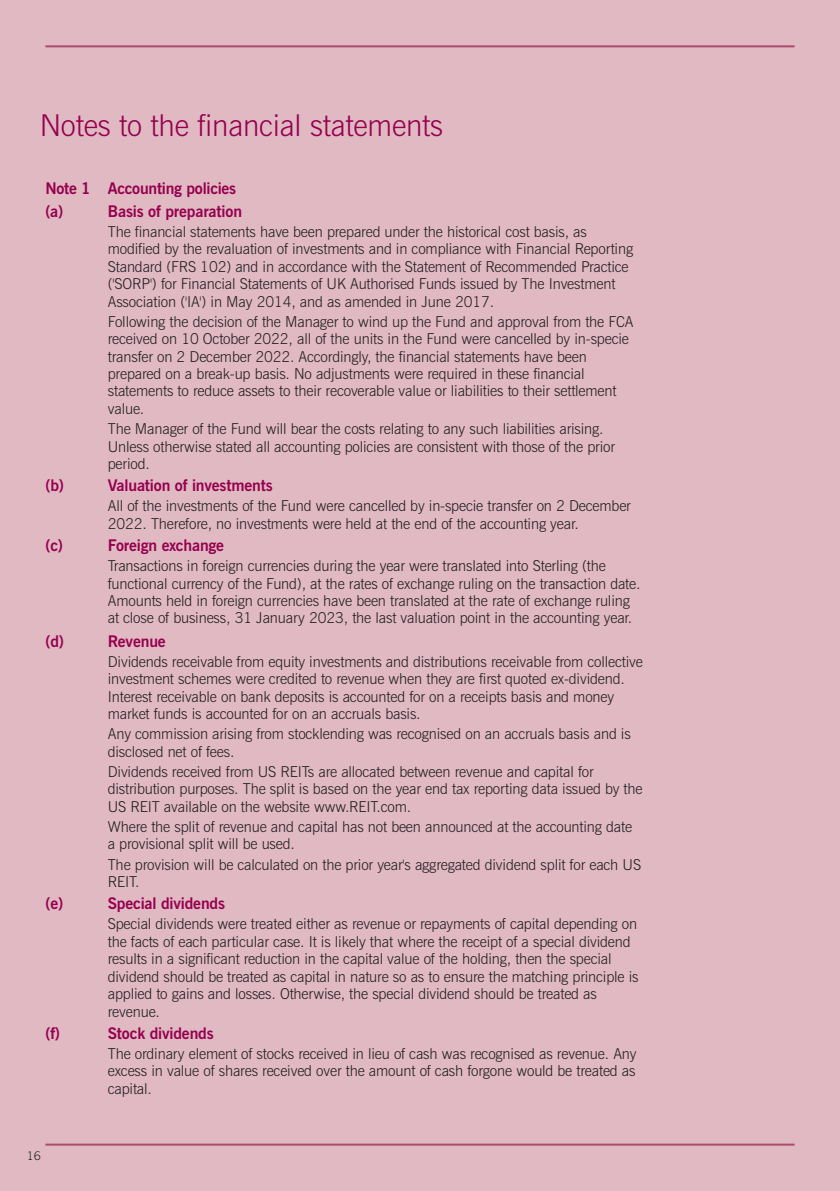
<style>
.page{position:relative;width:840px;height:1191px;background:#fff}
.page>*{position:absolute;margin:0;border:0;box-sizing:border-box;transform-origin:0 0}
.t1{font:300 30px "News Gothic BT";letter-spacing:-.01em;color:#96014e}
.t2{font:700 16px/23px "News Gothic BT";letter-spacing:-.01em;color:#96014e}
.t3{font:300 15px/17.4px "News Gothic BT";letter-spacing:-.01em;color:#231f20}
.t4{font:300 12px "News Gothic BT";color:#231f20}
</style>
<div class="page">
<div style="left:0;top:0;width:839px;height:1191px;background:#e0b9c3"></div>
<hr style="left:45px;top:45px;width:749px;height:2px;background:#ab4b6d">
<hr style="left:45px;top:1143px;width:749px;height:2px;background:#ab4b6d">
<h1 class="t1" style="left:40px;top:114px;width:405px">Notes to the financial statements</h1>
<p class="t2" style="left:45px;top:177px;width:192px">Note 1 Accounting policies (a)</p>
<p class="t2" style="left:108px;top:200px;width:136px">Basis of preparation</p>
<p class="t3" style="left:108px;top:224px;width:526px">The financial statements have been prepared under the historical cost basis, as modified by the revaluation of investments and in compliance with Financial Reporting Standard (FRS 102) and in accordance with the Statement of Recommended Practice ('SORP') for Financial Statements of UK Authorised Funds issued by The Investment Association ('IA') in May 2014, and as amended in June 2017.</p>
<p class="t3" style="left:108px;top:314px;width:527px">Following the decision of the Manager to wind up the Fund and approval from the FCA received on 10 October 2022, all of the units in the Fund were cancelled by in-specie transfer on 2 December 2022. Accordingly, the financial statements have been prepared on a break-up basis. No adjustments were required in these financial statements to reduce assets to their recoverable value or liabilities to their settlement value.</p>
<p class="t3" style="left:108px;top:421px;width:508px">The Manager of the Fund will bear the costs relating to any such liabilities arising.<br>Unless otherwise stated all accounting policies are consistent with those of the prior period.</p>
<p class="t2" style="left:45px;top:474px;width:20px">(b)</p>
<p class="t2" style="left:108px;top:474px;width:166px">Valuation of investments</p>
<p class="t3" style="left:108px;top:499px;width:524px">All of the investments of the Fund were cancelled by in-specie transfer on 2 December<br>2022. Therefore, no investments were held at the end of the accounting year.</p>
<p class="t2" style="left:45px;top:534px;width:19px">(c)</p>
<p class="t2" style="left:108px;top:534px;width:118px">Foreign exchange</p>
<p class="t3" style="left:108px;top:558px;width:534px">Transactions in foreign currencies during the year were translated into Sterling (the functional currency of the Fund), at the rates of exchange ruling on the transaction date.<br>Amounts held in foreign currencies have been translated at the rate of exchange ruling at close of business, 31 January 2023, the last valuation point in the accounting year.</p>
<p class="t2" style="left:45px;top:629px;width:20px">(d)</p>
<p class="t2" style="left:108px;top:629px;width:59px">Revenue</p>
<p class="t3" style="left:108px;top:654px;width:536px">Dividends receivable from equity investments and distributions receivable from collective investment schemes were credited to revenue when they are first quoted ex-dividend.<br>Interest receivable on bank deposits is accounted for on a receipts basis and money market funds is accounted for on an accruals basis.</p>
<p class="t3" style="left:108px;top:726px;width:524px">Any commission arising from stocklending was recognised on an accruals basis and is disclosed net of fees.</p>
<p class="t3" style="left:108px;top:764px;width:536px">Dividends received from US REITs are allocated between revenue and capital for distribution purposes. The split is based on the year end tax reporting data issued by the<br>US REIT available on the website www.REIT.com.</p>
<p class="t3" style="left:108px;top:819px;width:525px">Where the split of revenue and capital has not been announced at the accounting date a provisional split will be used.</p>
<p class="t3" style="left:108px;top:857px;width:534px">The provision will be calculated on the prior year's aggregated dividend split for each US<br>REIT.</p>
<p class="t2" style="left:45px;top:892px;width:19px">(e)</p>
<p class="t2" style="left:108px;top:892px;width:119px">Special dividends</p>
<p class="t3" style="left:108px;top:916px;width:532px">Special dividends were treated either as revenue or repayments of capital depending on the facts of each particular case. It is likely that where the receipt of a special dividend results in a significant reduction in the capital value of the holding, then the special dividend should be treated as capital in nature so as to ensure the matching principle is applied to gains and losses. Otherwise, the special dividend should be treated as revenue.</p>
<p class="t2" style="left:45px;top:1021px;width:16px">(f)</p>
<p class="t2" style="left:108px;top:1021px;width:107px">Stock dividends</p>
<p class="t3" style="left:108px;top:1046px;width:530px;text-align:justify">The ordinary element of stocks received in lieu of cash was recognised as revenue. Any excess in value of shares received over the amount of cash forgone would be treated as capital.</p>
<p class="t4" style="left:27px;top:1151px;width:16px">16</p>
</div>
